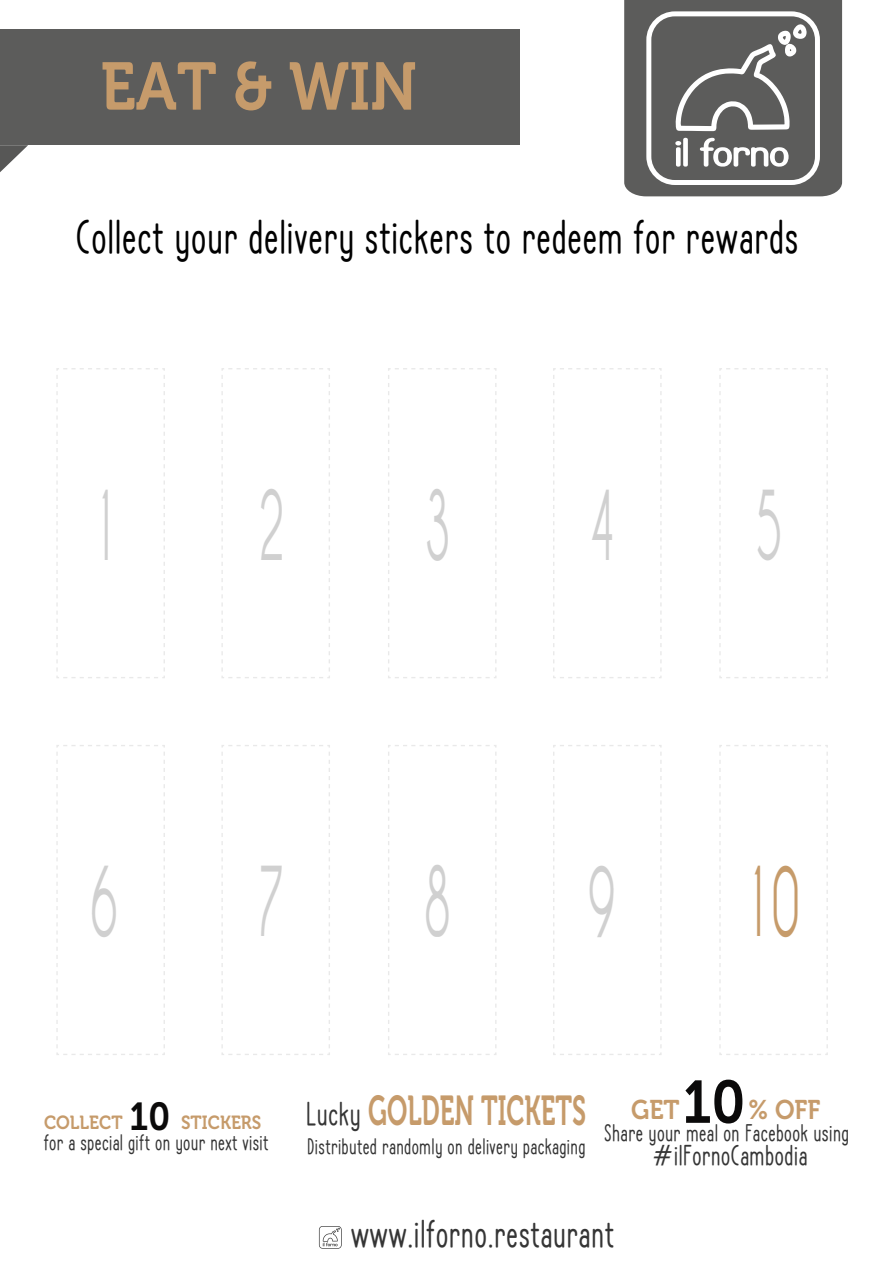
<style>
.page{position:relative;width:893px;height:1263px;background:#fff}
.page>*{position:absolute;margin:0;border:0;box-sizing:border-box;transform-origin:0 0}
.t1{font:700 95.1px "Caviar Dreams";color:#d0d0d0;scale:.49 1}
.t2{font:700 95.1px "Caviar Dreams";color:#c69b6a;scale:.49 1}
.t3{font:66.9px "Museo 700";color:#c69b6b;scale:.91 1}
.t4{font:700 47.4px "LA Headlights BTN Cond";letter-spacing:.05em;color:#010101;scale:.94 1}
.t5{font:41.7px "Museo 700";color:#c69b6b;scale:.61 1}
.t6{font:700 38.85px "LA Headlights BTN Cond";letter-spacing:.05em;color:#353535;scale:.94 1}
.t7{font:700 33px "LA Headlights BTN Cond";letter-spacing:.05em;color:#353535;scale:.94 1}
.t8{font:700 28.65px "LA Headlights BTN Cond";letter-spacing:.05em;color:#353535;scale:.94 1}
.t9{font:27px "Museo 700";color:#c69b6b;scale:.91 1}
.t10{font:700 24px "LA Headlights BTN Cond";letter-spacing:.05em;color:#353535;scale:.94 1}
.t11{font:700 22.35px "LA Headlights BTN Cond";letter-spacing:.05em;color:#353535;scale:.94 1}
.t12{font:18.9px "Museo 700";color:#c69b6b;scale:.91 1}
.s1{font-size:38.85px;color:#0b0a0a}
.s2{font-size:59.85px;color:#0b0a0a}
</style>
<div class="page">
<div style="left:0;top:29px;width:519px;height:116px;background:#5c5c5b"></div>
<svg style="left:0;top:145px;width:28px;height:27px"></svg>
<svg style="left:319px;top:1226px;width:23px;height:23px"></svg>
<svg style="left:624px;top:0;width:218px;height:196px"></svg>
<svg style="left:56px;top:368px;width:109px;height:310px"></svg>
<svg style="left:221px;top:368px;width:109px;height:310px"></svg>
<svg style="left:388px;top:368px;width:109px;height:310px"></svg>
<svg style="left:553px;top:368px;width:109px;height:310px"></svg>
<svg style="left:56px;top:745px;width:109px;height:310px"></svg>
<svg style="left:221px;top:745px;width:109px;height:310px"></svg>
<svg style="left:388px;top:745px;width:109px;height:310px"></svg>
<svg style="left:553px;top:745px;width:109px;height:310px"></svg>
<svg style="left:719px;top:368px;width:109px;height:310px"></svg>
<svg style="left:719px;top:745px;width:109px;height:310px"></svg>
<h2 class="t3" style="left:100px;top:49px;width:350px">EAT &amp; WIN</h2>
<h3 class="t4" style="left:77px;top:210px;width:769px">Collect your delivery stickers to redeem for rewards</h3>
<h1 class="t1" style="left:91px;top:472px;width:61px">1</h1>
<h1 class="t1" style="left:258px;top:472px;width:58px">2</h1>
<h1 class="t1" style="left:424px;top:472px;width:58px">3</h1>
<h1 class="t1" style="left:588px;top:472px;width:58px">4</h1>
<h1 class="t1" style="left:755px;top:472px;width:58px">5</h1>
<h1 class="t1" style="left:91px;top:848px;width:57px">6</h1>
<h1 class="t1" style="left:258px;top:848px;width:58px">7</h1>
<h1 class="t1" style="left:424px;top:848px;width:57px">8</h1>
<h1 class="t1" style="left:588px;top:848px;width:57px">9</h1>
<h1 class="t2" style="left:743px;top:848px;width:117px">10</h1>
<p class="t12" style="left:44px;top:1112px;width:240px">COLLECT <span class="s1">10</span> STICKERS</p>
<p class="t11" style="left:44px;top:1129px;width:240px">for a special gift on your next visit</p>
<h3 class="t5" style="left:368px;top:1087px;width:359px">GOLDEN TICKETS</h3>
<p class="t11" style="left:307px;top:1133px;width:297px">Distributed randomly on delivery packaging</p>
<h3 class="t7" style="left:306px;top:1095px;width:59px">Lucky</h3>
<p class="t9" style="left:631px;top:1095px;width:210px">GET<span class="s2">10</span>% OFF</p>
<p class="t10" style="left:604px;top:1119px;width:261px">Share your meal on Facebook using</p>
<p class="t8" style="left:652px;top:1138px;width:166px">#ilFornoCambodia</p>
<h3 class="t6" style="left:351px;top:1212px;width:280px">www.ilforno.restaurant</h3>
</div>
